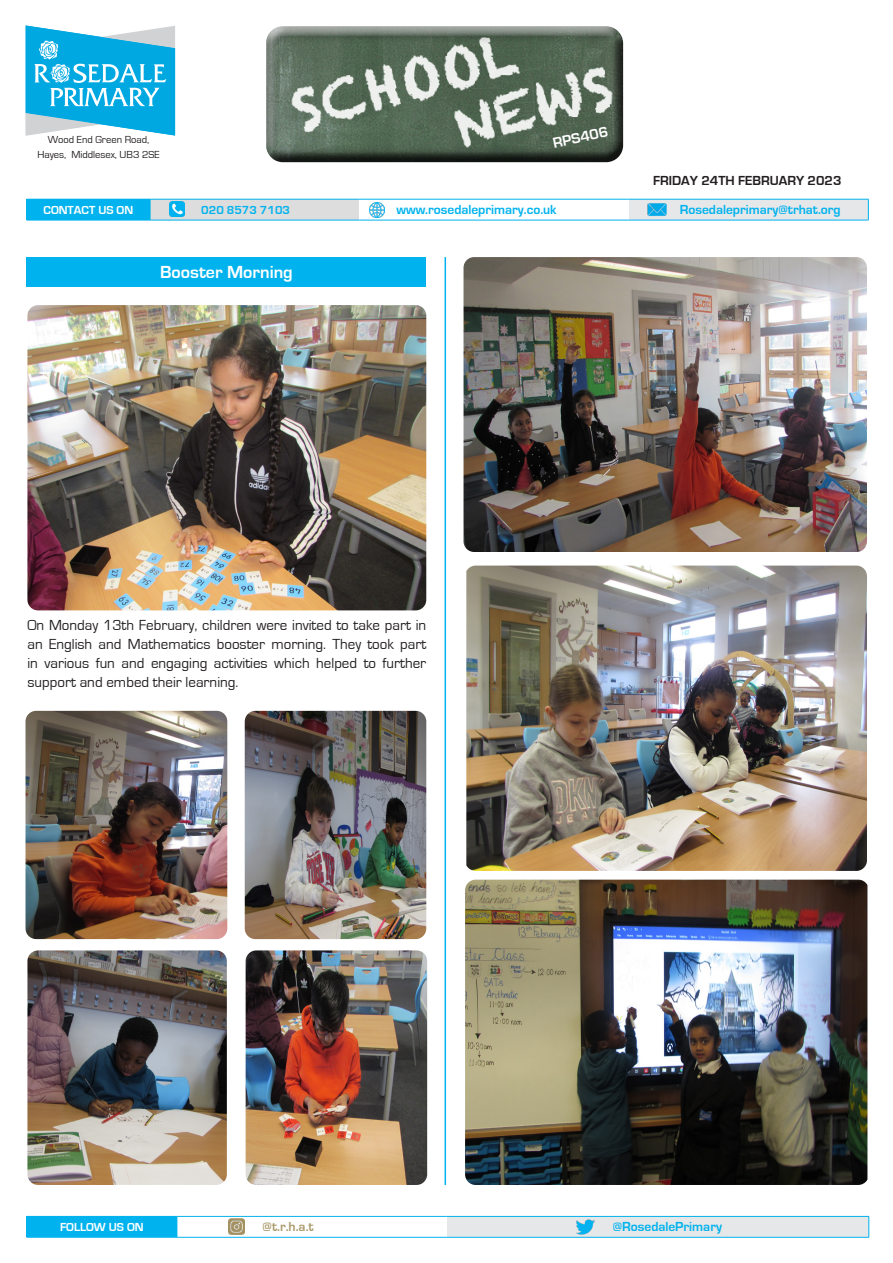
<style>
.page{position:relative;width:893px;height:1263px;background:#fff}
.page>*{position:absolute;margin:0;border:0;box-sizing:border-box;transform-origin:0 0}
.t1{font:700 18px "Eurostile";color:#fff}
.t2{font:15px/18.8px "Eurostile";color:#231f20;text-align:justify}
.t3{font:700 15px "Eurostile";color:#fff}
.t4{font:700 13.5px "Eurostile";color:#00b3ee}
.t5{font:700 13.5px "Eurostile";color:#231f20}
.t6{font:700 13.5px "Eurostile";color:#ab9a6c}
.t7{font:700 12px "Eurostile";color:#fff}
.t8{font:700 12px "Eurostile";color:#00b3ee}
.t9{font:10.5px/15px "Eurostile";color:#231f20;text-align:center}
</style>
<div class="page">
<div style="left:263px;top:23px;width:360px;height:129px;background:#fff;opacity:.75"></div>
<div style="left:263px;top:30px;width:360px;height:133px;background:#231f20;opacity:.75"></div>
<hr style="left:445px;top:257px;width:1px;height:928px;background:#00b3ee">
<div style="left:27px;top:1216px;width:150px;height:21px;background:#00b3ee"></div>
<div style="left:447px;top:1216px;width:422px;height:21px;background:#e6e7e9"></div>
<hr style="left:177px;top:1216px;width:270px;height:1px;background:#00b3ee">
<hr style="left:177px;top:1237px;width:270px;height:1px;background:#00b3ee">
<svg style="left:177px;top:1216px;width:1px;height:21px"></svg>
<hr style="left:27px;top:1237px;width:150px;height:1px;background:#00b3ee">
<hr style="left:447px;top:1216px;width:422px;height:1px;background:#00b3ee">
<svg style="left:869px;top:1216px;width:1px;height:21px"></svg>
<hr style="left:447px;top:1237px;width:422px;height:1px;background:#00b3ee">
<svg style="left:26px;top:26px;width:149px;height:110px"></svg>
<img style="left:229px;top:1218px;width:16px;height:16px">
<img style="left:577px;top:1219px;width:17px;height:16px">
<div style="left:27px;top:199px;width:123px;height:21px;background:#00b3ee"></div>
<div style="left:150px;top:199px;width:208px;height:21px;background:#ddd"></div>
<div style="left:629px;top:199px;width:239px;height:21px;background:#e6e7e9"></div>
<hr style="left:358px;top:199px;width:271px;height:1px;background:#00b3ee">
<hr style="left:358px;top:220px;width:271px;height:1px;background:#00b3ee">
<hr style="left:629px;top:199px;width:239px;height:1px;background:#00b3ee">
<svg style="left:868px;top:199px;width:1px;height:21px"></svg>
<hr style="left:629px;top:220px;width:239px;height:1px;background:#00b3ee">
<hr style="left:150px;top:199px;width:208px;height:1px;background:#00b3ee">
<hr style="left:150px;top:220px;width:208px;height:1px;background:#00b3ee">
<svg style="left:150px;top:199px;width:1px;height:21px"></svg>
<hr style="left:27px;top:220px;width:123px;height:1px;background:#00b3ee">
<img style="left:647px;top:203px;width:19px;height:13px">
<img style="left:370px;top:202px;width:14px;height:15px">
<img style="left:170px;top:201px;width:15px;height:15px">
<div style="left:27px;top:257px;width:399px;height:30px;background:#00b3ee"></div>
<img style="left:26px;top:711px;width:201px;height:228px">
<img style="left:27px;top:305px;width:399px;height:305px">
<img style="left:466px;top:566px;width:401px;height:305px">
<img style="left:245px;top:711px;width:181px;height:228px">
<img style="left:246px;top:950px;width:181px;height:235px">
<img style="left:27px;top:950px;width:200px;height:235px">
<img style="left:463px;top:257px;width:404px;height:295px">
<img style="left:465px;top:880px;width:402px;height:305px">
<p class="t9" style="left:37px;top:132px;width:124px">Wood End Green Road,<br>Hayes, Middlesex, UB3 2SE</p>
<p class="t3" style="left:551px;top:135px;width:58px;rotate:-12deg">RPS406</p>
<p class="t5" style="left:653px;top:173px;width:190px">FRIDAY 24TH FEBRUARY 2023</p>
<p class="t7" style="left:44px;top:203px;width:91px">CONTACT US ON</p>
<p class="t8" style="left:201px;top:203px;width:90px">020 8573 7103</p>
<p class="t4" style="left:396px;top:202px;width:162px">www.rosedaleprimary.co.uk</p>
<p class="t4" style="left:680px;top:202px;width:163px">Rosedaleprimary@trhat.org</p>
<p class="t1" style="left:160px;top:262px;width:134px">Booster Morning</p>
<p class="t2" style="left:27px;top:616px;width:400px">On Monday 13th February, children were invited to take part in an English and Mathematics booster morning. They took part in various fun and engaging activities which helped to further support and embed their learning.</p>
<p class="t7" style="left:60px;top:1220px;width:85px">FOLLOW US ON</p>
<p class="t6" style="left:263px;top:1219px;width:53px">@t.r.h.a.t</p>
<p class="t4" style="left:613px;top:1219px;width:111px">@RosedalePrimary</p>
</div>
